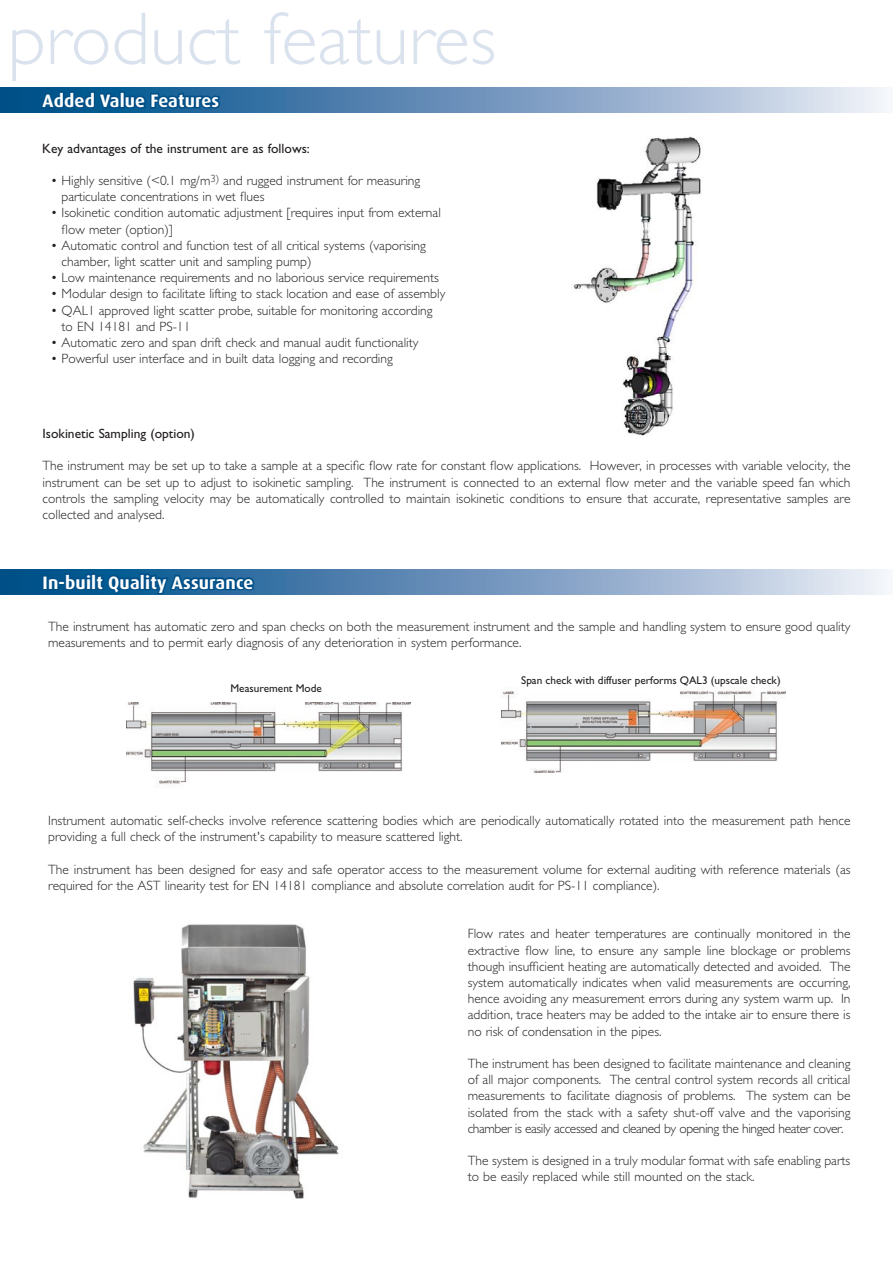
<style>
.page{position:relative;width:893px;height:1263px;background:#fff}
.page>*{position:absolute;margin:0;border:0;box-sizing:border-box;transform-origin:0 0}
.t1{font:300 75px "Gill Sans";color:#dae2ee}
.t2{font:700 18px "Dax";letter-spacing:.01em;color:#fff}
.t3{font:300 13.5px/16.2px "Gill Sans";color:#231f20}
.t4{font:13.5px "Gill Sans";color:#231f20}
.t5{font:11.25px "Gill Sans";color:#231f20}
</style>
<div class="page">
<svg style="left:0;top:87px;width:888px;height:26px;background:#7b9ec2"></svg>
<svg style="left:0;top:569px;width:888px;height:26px;background:#81a2c4"></svg>
<svg style="left:38px;top:90px;width:184px;height:21px;background:#05558c"></svg>
<div style="left:42px;top:575px;width:6px;height:15px;border:3px solid #004f87"></div>
<svg style="left:46px;top:571px;width:210px;height:24px;background:#09578e"></svg>
<img style="left:133px;top:924px;width:206px;height:275px">
<img style="left:573px;top:136px;width:128px;height:300px">
<img style="left:127px;top:702px;width:284px;height:86px">
<img style="left:501px;top:687px;width:284px;height:86px">
<h1 class="t1" style="left:8px;top:-3px;width:490px">product features</h1>
<h2 class="t2" style="left:43px;top:91px;width:178px">Added Value Features</h2>
<p class="t4" style="left:42px;top:140px;width:269px">Key advantages of the instrument are as follows:</p>
<p class="t3" style="left:62px;top:172px;width:360px;text-indent:-11px">• Highly sensitive (&lt;0.1 mg/m<sup>3)</sup> and rugged instrument for measuring particulate concentrations in wet flues</p>
<p class="t3" style="left:62px;top:205px;width:381px;text-indent:-11px">• Isokinetic condition automatic adjustment [requires input from external flow meter (option)]</p>
<p class="t3" style="left:62px;top:237px;width:366px;text-indent:-11px">• Automatic control and function test of all critical systems (vaporising chamber, light scatter unit and sampling pump)</p>
<p class="t3" style="left:51px;top:270px;width:390px">• Low maintenance requirements and no laborious service requirements</p>
<p class="t3" style="left:51px;top:286px;width:396px">• Modular design to facilitate lifting to stack location and ease of assembly</p>
<p class="t3" style="left:62px;top:302px;width:373px;text-indent:-11px">• QAL1 approved light scatter probe, suitable for monitoring according to EN 14181 and PS-11</p>
<p class="t3" style="left:51px;top:334px;width:369px">• Automatic zero and span drift check and manual audit functionality</p>
<p class="t3" style="left:51px;top:351px;width:344px">• Powerful user interface and in built data logging and recording</p>
<p class="t4" style="left:43px;top:426px;width:154px">Isokinetic Sampling (option)</p>
<p class="t3" style="left:43px;top:458px;width:809px;text-align:justify">The instrument may be set up to take a sample at a specific flow rate for constant flow applications. However, in processes with variable velocity, the instrument can be set up to adjust to isokinetic sampling. The instrument is connected to an external flow meter and the variable speed fan which controls the sampling velocity may be automatically controlled to maintain isokinetic conditions to ensure that accurate, representative samples are collected and analysed.</p>
<h2 class="t2" style="left:43px;top:572px;width:212px">In-built Quality Assurance</h2>
<p class="t3" style="left:48px;top:618px;width:804px">The instrument has automatic zero and span checks on both the measurement instrument and the sample and handling system to ensure good quality measurements and to permit early diagnosis of any deterioration in system performance.</p>
<p class="t5" style="left:230px;top:682px;width:93px">Measurement Mode</p>
<p class="t5" style="left:521px;top:673px;width:261px">Span check with diffuser performs QAL3 (upscale check)</p>
<p class="t3" style="left:48px;top:812px;width:804px">Instrument automatic self-checks involve reference scattering bodies which are periodically automatically rotated into the measurement path hence providing a full check of the instrument's capability to measure scattered light.</p>
<p class="t3" style="left:48px;top:861px;width:804px">The instrument has been designed for easy and safe operator access to the measurement volume for external auditing with reference materials (as required for the AST linearity test for EN 14181 compliance and absolute correlation audit for PS-11 compliance).</p>
<p class="t3" style="left:468px;top:926px;width:384px;text-align:justify">Flow rates and heater temperatures are continually monitored in the extractive flow line, to ensure any sample line blockage or problems though insufficient heating are automatically detected and avoided. The system automatically indicates when valid measurements are occurring, hence avoiding any measurement errors during any system warm up. In addition, trace heaters may be added to the intake air to ensure there is no risk of condensation in the pipes.</p>
<p class="t3" style="left:468px;top:1055px;width:384px;text-align:justify">The instrument has been designed to facilitate maintenance and cleaning of all major components. The central control system records all critical measurements to facilitate diagnosis of problems. The system can be isolated from the stack with a safety shut-off valve and the vaporising chamber is easily accessed and cleaned by opening the hinged heater cover.</p>
<p class="t3" style="left:468px;top:1152px;width:384px">The system is designed in a truly modular format with safe enabling parts to be easily replaced while still mounted on the stack.</p>
</div>
